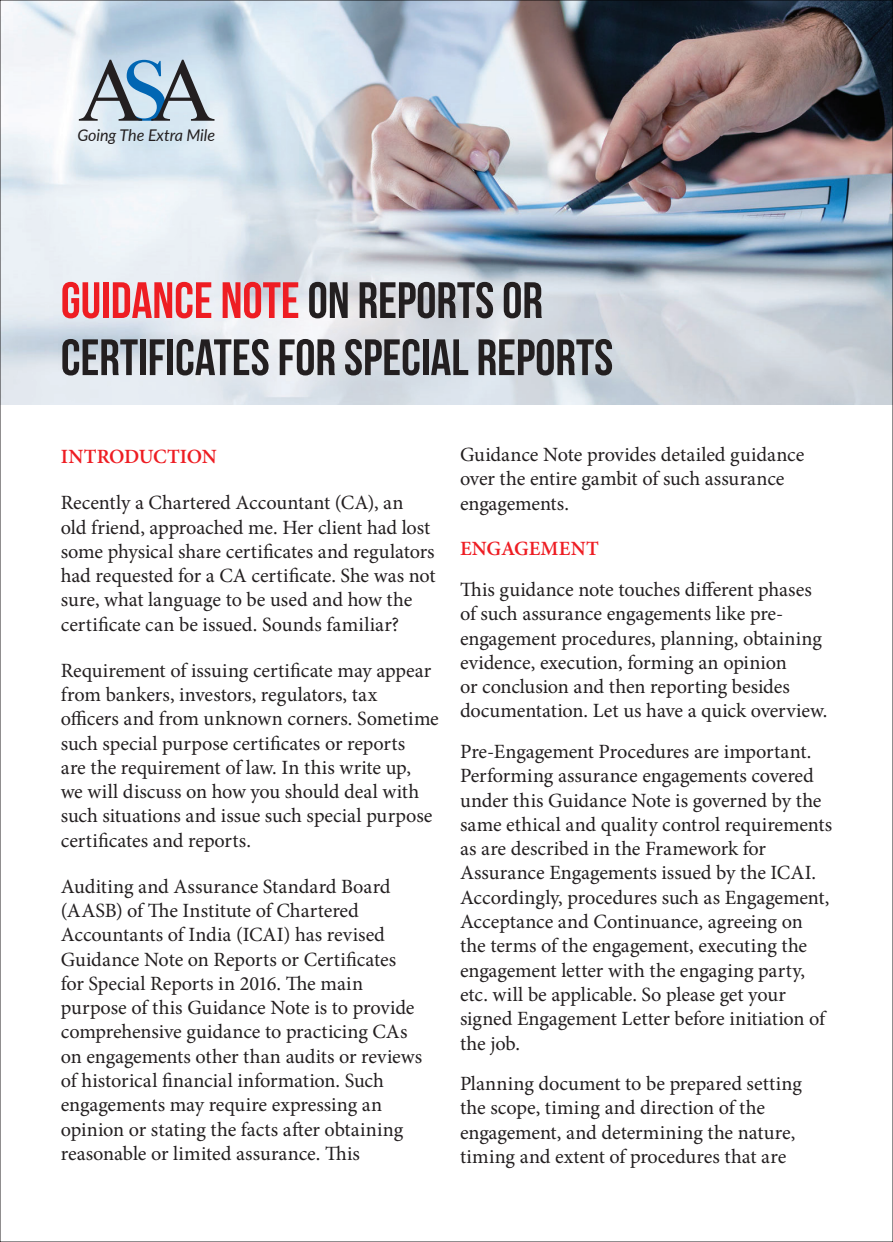
<style>
.page{position:relative;width:893px;height:1242px;background:#fff}
.page>*{position:absolute;margin:0;border:0;box-sizing:border-box;transform-origin:0 0}
.t1{font:51px/57.2px "Bebas Neue";color:#231f20}
.t2{font:20.25px/24.3px "Minion Pro";letter-spacing:-.005em;color:#231f20}
.t3{font:600 20.25px "Minion Pro";color:#ee1d23}
.t4{font:italic 16.05px "Lato";letter-spacing:-.005em;color:#231f20}
.s1{color:#ee1d23}
</style>
<div class="page">
<img style="left:2px;top:2px;width:888px;height:403px">
<svg style="left:79px;top:60px;width:135px;height:61px;background:#9db0be"></svg>
<p class="t4" style="left:77px;top:124px;width:139px">Going The Extra Mile</p>
<h1 class="t1" style="left:61px;top:271px;width:553px"><span class="s1">GUIDANCE NOTE</span> ON REPORTS OR<br>CERTIFICATES FOR SPECIAL REPORTS</h1>
<p class="t3" style="left:61px;top:443px;width:158px">INTRODUCTION</p>
<p class="t2" style="left:61px;top:491px;width:376px">Recently a Chartered Accountant (CA), an<br>old friend, approached me. Her client had lost some physical share certificates and regulators had requested for a CA certificate. She was not sure, what language to be used and how the certificate can be issued. Sounds familiar?</p>
<p class="t2" style="left:61px;top:658px;width:379px">Requirement of issuing certificate may appear from bankers, investors, regulators, tax officers and from unknown corners. Sometime such special purpose certificates or reports<br>are the requirement of law. In this write up,<br>we will discuss on how you should deal with such situations and issue such special purpose certificates and reports.</p>
<p class="t2" style="left:61px;top:874px;width:363px">Auditing and Assurance Standard Board (AASB) of The Institute of Chartered Accountants of India (ICAI) has revised Guidance Note on Reports or Certificates for Special Reports in 2016. The main purpose of this Guidance Note is to provide comprehensive guidance to practicing CAs on engagements other than audits or reviews of historical financial information. Such engagements may require expressing an opinion or stating the facts after obtaining reasonable or limited assurance. This</p>
<p class="t2" style="left:460px;top:442px;width:346px">Guidance Note provides detailed guidance over the entire gambit of such assurance engagements.</p>
<p class="t3" style="left:460px;top:535px;width:140px">ENGAGEMENT</p>
<p class="t2" style="left:460px;top:577px;width:369px">This guidance note touches different phases of such assurance engagements like pre&shy;engagement procedures, planning, obtaining evidence, execution, forming an opinion<br>or conclusion and then reporting besides documentation. Let us have a quick overview.</p>
<p class="t2" style="left:460px;top:739px;width:373px">Pre-Engagement Procedures are important.<br>Performing assurance engagements covered under this Guidance Note is governed by the same ethical and quality control requirements as are described in the Framework for Assurance Engagements issued by the ICAI.<br>Accordingly, procedures such as Engagement, Acceptance and Continuance, agreeing on the terms of the engagement, executing the engagement letter with the engaging party, etc. will be applicable. So please get your signed Engagement Letter before initiation of the job.</p>
<p class="t2" style="left:460px;top:1072px;width:343px">Planning document to be prepared setting the scope, timing and direction of the engagement, and determining the nature, timing and extent of procedures that are</p>
</div>
